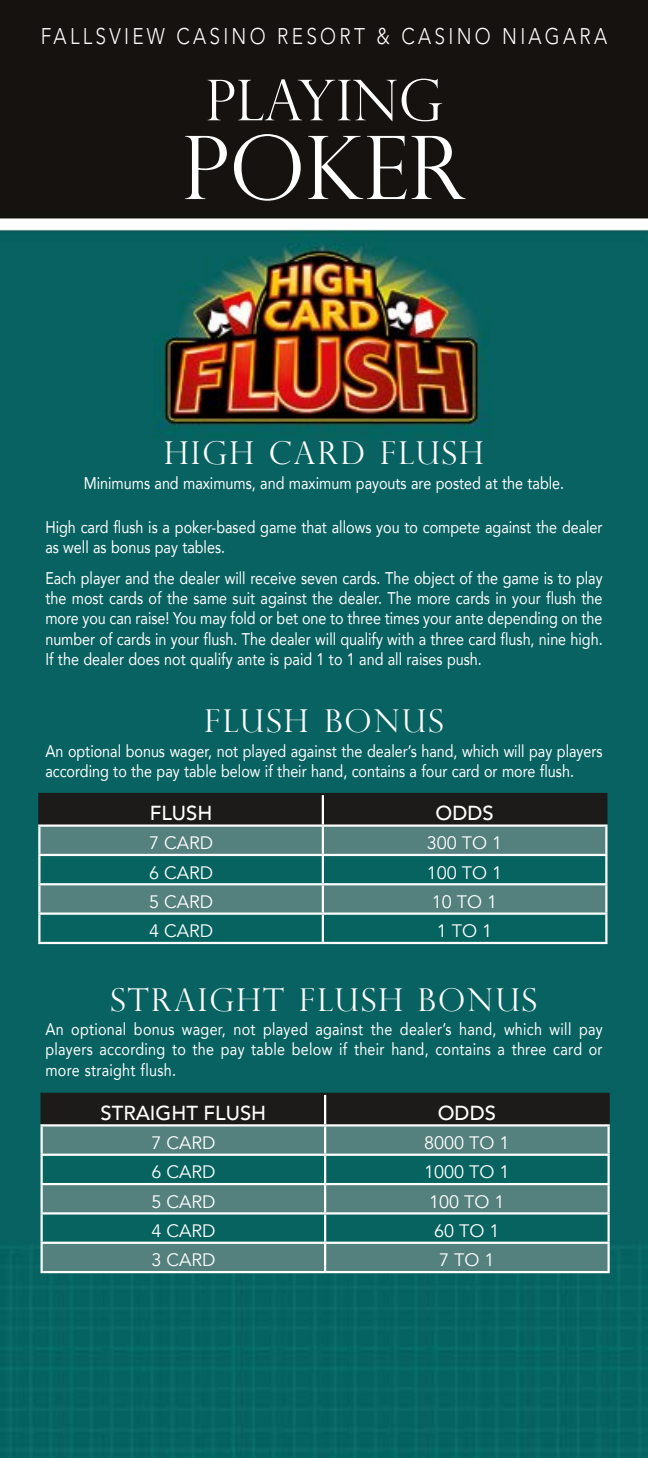
<style>
.page{position:relative;width:648px;height:1458px;background:#fff}
.page>*{position:absolute;margin:0;border:0;box-sizing:border-box;transform-origin:0 0}
.t1{font:300 87.75px "Perpetua Titling";color:#fff}
.t2{font:300 56.25px "Perpetua Titling";color:#fff}
.t3{font:300 31.5px "Perpetua Titling";letter-spacing:.07em;color:#fff}
.t4{font:300 22.5px "Avenir";letter-spacing:.17em;color:#fff;scale:.85 1}
.t5{font:500 20.25px "Avenir";color:#fff}
.t6{font:18px "Avenir";color:#fff}
.t7{font:16.88px/20.2px "Avenir";color:#fff;scale:.85 1}
</style>
<div class="page">
<img style="left:0;top:0;width:648px;height:1458px">
<div style="left:0;top:218px;width:648px;height:12px;background:#fff"></div>
<div style="left:40px;top:795px;width:565px;height:29px;background:#1c1b1a"></div>
<div style="left:40px;top:827px;width:565px;height:86px;background:#54807d"></div>
<div style="left:40px;top:856px;width:565px;height:27px;background:#076360"></div>
<div style="left:40px;top:915px;width:565px;height:27px;background:#076360"></div>
<hr style="left:38px;top:827px;width:2px;height:27px;background:#fff">
<hr style="left:322px;top:827px;width:2px;height:27px;background:#fff">
<hr style="left:605px;top:827px;width:3px;height:27px;background:#fff">
<hr style="left:38px;top:854px;width:285px;height:2px;background:#fff">
<hr style="left:38px;top:856px;width:2px;height:27px;background:#fff">
<hr style="left:323px;top:854px;width:285px;height:2px;background:#fff">
<hr style="left:322px;top:856px;width:2px;height:27px;background:#fff">
<hr style="left:605px;top:856px;width:3px;height:27px;background:#fff">
<hr style="left:38px;top:883px;width:285px;height:2px;background:#fff">
<hr style="left:38px;top:885px;width:2px;height:28px;background:#fff">
<hr style="left:323px;top:883px;width:285px;height:2px;background:#fff">
<hr style="left:322px;top:885px;width:2px;height:28px;background:#fff">
<hr style="left:605px;top:885px;width:3px;height:28px;background:#fff">
<hr style="left:38px;top:913px;width:285px;height:2px;background:#fff">
<hr style="left:38px;top:915px;width:2px;height:27px;background:#fff">
<hr style="left:323px;top:913px;width:285px;height:2px;background:#fff">
<hr style="left:322px;top:915px;width:2px;height:27px;background:#fff">
<hr style="left:605px;top:915px;width:3px;height:27px;background:#fff">
<hr style="left:38px;top:942px;width:285px;height:2px;background:#fff">
<hr style="left:323px;top:942px;width:285px;height:2px;background:#fff">
<hr style="left:38px;top:793px;width:285px;height:2px;background:#1c1b1a">
<hr style="left:38px;top:795px;width:2px;height:29px;background:#1c1b1a">
<hr style="left:38px;top:824px;width:285px;height:3px;background:#fff">
<hr style="left:323px;top:793px;width:285px;height:2px;background:#1c1b1a">
<hr style="left:605px;top:795px;width:3px;height:29px;background:#1c1b1a">
<hr style="left:322px;top:795px;width:2px;height:29px;background:#fff">
<hr style="left:323px;top:824px;width:285px;height:3px;background:#fff">
<div style="left:43px;top:1095px;width:565px;height:29px;background:#1c1b1a"></div>
<div style="left:43px;top:1127px;width:565px;height:144px;background:#54807d"></div>
<div style="left:43px;top:1156px;width:565px;height:27px;background:#076360"></div>
<div style="left:43px;top:1215px;width:565px;height:27px;background:#076360"></div>
<hr style="left:40px;top:1127px;width:3px;height:27px;background:#fff">
<hr style="left:324px;top:1127px;width:2px;height:27px;background:#fff">
<hr style="left:608px;top:1127px;width:2px;height:27px;background:#fff">
<hr style="left:40px;top:1154px;width:285px;height:2px;background:#fff">
<hr style="left:40px;top:1156px;width:3px;height:27px;background:#fff">
<hr style="left:325px;top:1154px;width:285px;height:2px;background:#fff">
<hr style="left:324px;top:1156px;width:2px;height:27px;background:#fff">
<hr style="left:608px;top:1156px;width:2px;height:27px;background:#fff">
<hr style="left:40px;top:1183px;width:285px;height:2px;background:#fff">
<hr style="left:40px;top:1185px;width:3px;height:27px;background:#fff">
<hr style="left:325px;top:1183px;width:285px;height:2px;background:#fff">
<hr style="left:324px;top:1185px;width:2px;height:27px;background:#fff">
<hr style="left:608px;top:1185px;width:2px;height:27px;background:#fff">
<hr style="left:40px;top:1212px;width:285px;height:3px;background:#fff">
<hr style="left:40px;top:1215px;width:3px;height:27px;background:#fff">
<hr style="left:325px;top:1212px;width:285px;height:3px;background:#fff">
<hr style="left:324px;top:1215px;width:2px;height:27px;background:#fff">
<hr style="left:608px;top:1215px;width:2px;height:27px;background:#fff">
<hr style="left:40px;top:1242px;width:285px;height:2px;background:#fff">
<hr style="left:40px;top:1244px;width:3px;height:27px;background:#fff">
<hr style="left:325px;top:1242px;width:285px;height:2px;background:#fff">
<hr style="left:324px;top:1244px;width:2px;height:27px;background:#fff">
<hr style="left:608px;top:1244px;width:2px;height:27px;background:#fff">
<hr style="left:40px;top:1271px;width:285px;height:2px;background:#fff">
<hr style="left:325px;top:1271px;width:285px;height:2px;background:#fff">
<hr style="left:40px;top:1093px;width:285px;height:2px;background:#1c1b1a">
<hr style="left:40px;top:1095px;width:3px;height:29px;background:#1c1b1a">
<hr style="left:40px;top:1124px;width:285px;height:3px;background:#fff">
<hr style="left:325px;top:1093px;width:285px;height:2px;background:#1c1b1a">
<hr style="left:608px;top:1095px;width:2px;height:29px;background:#1c1b1a">
<hr style="left:324px;top:1095px;width:2px;height:29px;background:#fff">
<hr style="left:325px;top:1124px;width:285px;height:3px;background:#fff">
<h3 class="t4" style="left:41px;top:23px;width:668px">FALLSVIEW CASINO RESORT &amp; CASINO NIAGARA</h3>
<h2 class="t2" style="left:205px;top:66px;width:239px">PLAYING</h2>
<h1 class="t1" style="left:182px;top:115px;width:286px">POKER</h1>
<h3 class="t3" style="left:164px;top:434px;width:321px">HIGH CARD FLUSH</h3>
<p class="t7" style="left:84px;top:472px;width:567px">Minimums and maximums, and maximum payouts are posted at the table.</p>
<p class="t7" style="left:45px;top:517px;width:657px">High card flush is a poker-based game that allows you to compete against the dealer as well as bonus pay tables.</p>
<p class="t7" style="left:45px;top:567px;width:657px;text-align:justify">Each player and the dealer will receive seven cards. The object of the game is to play the most cards of the same suit against the dealer. The more cards in your flush the more you can raise! You may fold or bet one to three times your ante depending on the number of cards in your flush. The dealer will qualify with a three card flush, nine high.<br>If the dealer does not qualify ante is paid 1 to 1 and all raises push.</p>
<h3 class="t3" style="left:205px;top:702px;width:240px">FLUSH BONUS</h3>
<p class="t7" style="left:45px;top:740px;width:657px">An optional bonus wager, not played against the dealer’s hand, which will pay players according to the pay table below if their hand, contains a four card or more flush.</p>
<p class="t5" style="left:150px;top:795px;width:64px">FLUSH</p>
<p class="t5" style="left:436px;top:795px;width:60px">ODDS</p>
<p class="t6" style="left:149px;top:832px;width:66px">7 CARD</p>
<p class="t6" style="left:427px;top:832px;width:77px">300 TO 1</p>
<p class="t6" style="left:149px;top:862px;width:66px">6 CARD</p>
<p class="t6" style="left:427px;top:862px;width:77px">100 TO 1</p>
<p class="t6" style="left:149px;top:891px;width:66px">5 CARD</p>
<p class="t6" style="left:432px;top:891px;width:67px">10 TO 1</p>
<p class="t6" style="left:149px;top:920px;width:66px">4 CARD</p>
<p class="t6" style="left:437px;top:920px;width:57px">1 TO 1</p>
<h3 class="t3" style="left:111px;top:981px;width:428px">STRAIGHT FLUSH BONUS</h3>
<p class="t7" style="left:45px;top:1019px;width:657px;text-align:justify">An optional bonus wager, not played against the dealer’s hand, which will pay players according to the pay table below if their hand, contains a three card or more straight flush.</p>
<p class="t5" style="left:100px;top:1095px;width:167px">STRAIGHT FLUSH</p>
<p class="t5" style="left:438px;top:1095px;width:60px">ODDS</p>
<p class="t6" style="left:151px;top:1132px;width:66px">7 CARD</p>
<p class="t6" style="left:424px;top:1132px;width:87px">8000 TO 1</p>
<p class="t6" style="left:151px;top:1161px;width:66px">6 CARD</p>
<p class="t6" style="left:424px;top:1161px;width:87px">1000 TO 1</p>
<p class="t6" style="left:151px;top:1191px;width:66px">5 CARD</p>
<p class="t6" style="left:429px;top:1191px;width:77px">100 TO 1</p>
<p class="t6" style="left:151px;top:1220px;width:66px">4 CARD</p>
<p class="t6" style="left:434px;top:1220px;width:67px">60 TO 1</p>
<p class="t6" style="left:151px;top:1250px;width:66px">3 CARD</p>
<p class="t6" style="left:439px;top:1250px;width:57px">7 TO 1</p>
</div>
